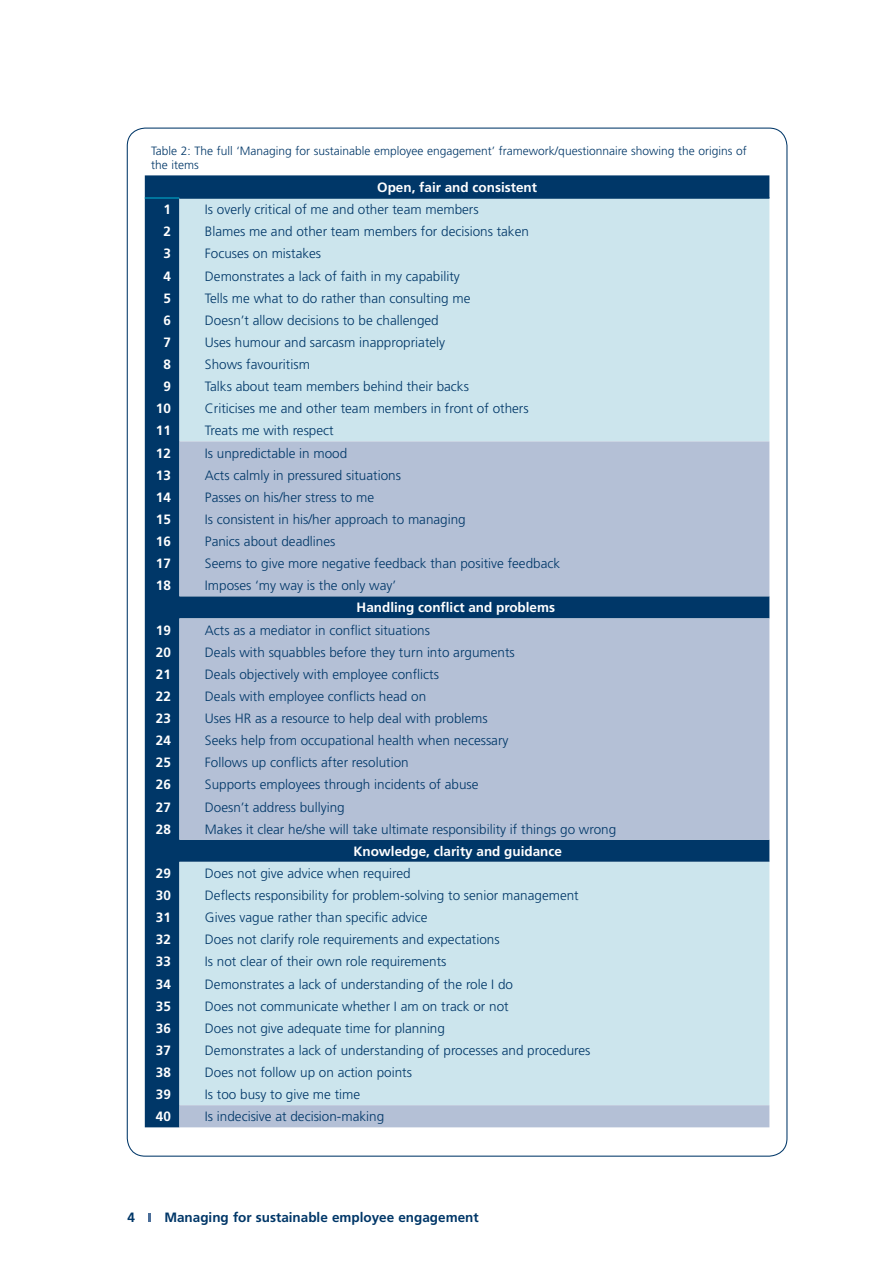
<style>
.page{position:relative;width:893px;height:1263px;background:#fff}
.page>*{position:absolute;margin:0;border:0;box-sizing:border-box;transform-origin:0 0}
.T_tabletext{font:300 13.5px "Frutiger";color:#003768}
.T_tabletext-2{font:700 13.5px "Frutiger";color:#fff}
.t1{font:700 13.5px "Frutiger";color:#003768}
.T_figure_titles{font:300 12px/14.4px "Frutiger";color:#003768}
</style>
<div class="page">
<svg style="left:149px;top:1213px;width:2px;height:9px"></svg>
<div style="left:145px;top:175px;width:624px;height:952px;background:#003768"></div>
<div style="left:179px;top:199px;width:590px;height:242px;background:#cce5ed"></div>
<svg style="left:179px;top:441px;width:590px;height:686px;background:#b1c4d7"></svg>
<hr style="left:145px;top:197px;width:34px;height:2px;background:#008ab0">
<hr style="left:179px;top:197px;width:590px;height:2px;background:#003768">
<p class="T_figure_titles" style="left:151px;top:143px;width:597px">Table 2: The full ‘Managing for sustainable employee engagement’ framework/questionnaire showing the origins of the items</p>
<p class="T_tabletext-2" style="left:377px;top:179px;width:161px">Open, fair and consistent</p>
<p class="T_tabletext-2" style="left:163px;top:201px;width:9px">1</p>
<p class="T_tabletext" style="left:205px;top:202px;width:275px">Is overly critical of me and other team members</p>
<p class="T_tabletext-2" style="left:163px;top:224px;width:9px">2</p>
<p class="T_tabletext" style="left:205px;top:224px;width:326px">Blames me and other team members for decisions taken</p>
<p class="T_tabletext-2" style="left:163px;top:246px;width:9px">3</p>
<p class="T_tabletext" style="left:205px;top:246px;width:118px">Focuses on mistakes</p>
<p class="T_tabletext-2" style="left:163px;top:268px;width:9px">4</p>
<p class="T_tabletext" style="left:205px;top:268px;width:256px">Demonstrates a lack of faith in my capability</p>
<p class="T_tabletext-2" style="left:163px;top:290px;width:9px">5</p>
<p class="T_tabletext" style="left:205px;top:290px;width:267px">Tells me what to do rather than consulting me</p>
<p class="T_tabletext-2" style="left:163px;top:312px;width:9px">6</p>
<p class="T_tabletext" style="left:205px;top:312px;width:235px">Doesn’t allow decisions to be challenged</p>
<p class="T_tabletext-2" style="left:163px;top:334px;width:9px">7</p>
<p class="T_tabletext" style="left:205px;top:335px;width:242px">Uses humour and sarcasm inappropriately</p>
<p class="T_tabletext-2" style="left:163px;top:356px;width:9px">8</p>
<p class="T_tabletext" style="left:205px;top:357px;width:107px">Shows favouritism</p>
<p class="T_tabletext-2" style="left:163px;top:378px;width:9px">9</p>
<p class="T_tabletext" style="left:205px;top:379px;width:266px">Talks about team members behind their backs</p>
<p class="T_tabletext-2" style="left:156px;top:401px;width:17px">10</p>
<p class="T_tabletext" style="left:205px;top:401px;width:325px">Criticises me and other team members in front of others</p>
<p class="T_tabletext-2" style="left:156px;top:423px;width:17px">11</p>
<p class="T_tabletext" style="left:205px;top:423px;width:130px">Treats me with respect</p>
<p class="T_tabletext-2" style="left:156px;top:445px;width:17px">12</p>
<p class="T_tabletext" style="left:205px;top:445px;width:144px">Is unpredictable in mood</p>
<p class="T_tabletext-2" style="left:156px;top:467px;width:17px">13</p>
<p class="T_tabletext" style="left:205px;top:467px;width:198px">Acts calmly in pressured situations</p>
<p class="T_tabletext-2" style="left:156px;top:489px;width:17px">14</p>
<p class="T_tabletext" style="left:205px;top:489px;width:171px">Passes on his/her stress to me</p>
<p class="T_tabletext-2" style="left:156px;top:511px;width:17px">15</p>
<p class="T_tabletext" style="left:205px;top:512px;width:262px">Is consistent in his/her approach to managing</p>
<p class="T_tabletext-2" style="left:156px;top:533px;width:17px">16</p>
<p class="T_tabletext" style="left:205px;top:534px;width:132px">Panics about deadlines</p>
<p class="T_tabletext-2" style="left:156px;top:555px;width:17px">17</p>
<p class="T_tabletext" style="left:205px;top:556px;width:357px">Seems to give more negative feedback than positive feedback</p>
<p class="T_tabletext-2" style="left:156px;top:578px;width:17px">18</p>
<p class="T_tabletext" style="left:205px;top:578px;width:193px">Imposes ‘my way is the only way’</p>
<p class="T_tabletext-2" style="left:357px;top:600px;width:200px">Handling conflict and problems</p>
<p class="T_tabletext-2" style="left:156px;top:622px;width:17px">19</p>
<p class="T_tabletext" style="left:205px;top:622px;width:227px">Acts as a mediator in conflict situations</p>
<p class="T_tabletext-2" style="left:156px;top:644px;width:17px">20</p>
<p class="T_tabletext" style="left:205px;top:644px;width:311px">Deals with squabbles before they turn into arguments</p>
<p class="T_tabletext-2" style="left:156px;top:666px;width:17px">21</p>
<p class="T_tabletext" style="left:205px;top:666px;width:235px">Deals objectively with employee conflicts</p>
<p class="T_tabletext-2" style="left:156px;top:688px;width:17px">22</p>
<p class="T_tabletext" style="left:205px;top:689px;width:223px">Deals with employee conflicts head on</p>
<p class="T_tabletext-2" style="left:156px;top:710px;width:17px">23</p>
<p class="T_tabletext" style="left:205px;top:711px;width:284px">Uses HR as a resource to help deal with problems</p>
<p class="T_tabletext-2" style="left:156px;top:732px;width:17px">24</p>
<p class="T_tabletext" style="left:205px;top:733px;width:305px">Seeks help from occupational health when necessary</p>
<p class="T_tabletext-2" style="left:156px;top:755px;width:17px">25</p>
<p class="T_tabletext" style="left:205px;top:755px;width:205px">Follows up conflicts after resolution</p>
<p class="T_tabletext-2" style="left:156px;top:777px;width:17px">26</p>
<p class="T_tabletext" style="left:205px;top:777px;width:275px">Supports employees through incidents of abuse</p>
<p class="T_tabletext-2" style="left:156px;top:799px;width:17px">27</p>
<p class="T_tabletext" style="left:205px;top:799px;width:141px">Doesn’t address bullying</p>
<p class="T_tabletext-2" style="left:156px;top:821px;width:17px">28</p>
<p class="T_tabletext" style="left:205px;top:821px;width:413px">Makes it clear he/she will take ultimate responsibility if things go wrong</p>
<p class="T_tabletext-2" style="left:353px;top:843px;width:210px">Knowledge, clarity and guidance</p>
<p class="T_tabletext-2" style="left:156px;top:865px;width:17px">29</p>
<p class="T_tabletext" style="left:205px;top:866px;width:207px">Does not give advice when required</p>
<p class="T_tabletext-2" style="left:156px;top:887px;width:17px">30</p>
<p class="T_tabletext" style="left:205px;top:888px;width:375px">Deflects responsibility for problem-solving to senior management</p>
<p class="T_tabletext-2" style="left:156px;top:909px;width:17px">31</p>
<p class="T_tabletext" style="left:205px;top:910px;width:224px">Gives vague rather than specific advice</p>
<p class="T_tabletext-2" style="left:156px;top:932px;width:17px">32</p>
<p class="T_tabletext" style="left:205px;top:932px;width:296px">Does not clarify role requirements and expectations</p>
<p class="T_tabletext-2" style="left:156px;top:954px;width:17px">33</p>
<p class="T_tabletext" style="left:205px;top:954px;width:243px">Is not clear of their own role requirements</p>
<p class="T_tabletext-2" style="left:156px;top:976px;width:17px">34</p>
<p class="T_tabletext" style="left:205px;top:976px;width:310px">Demonstrates a lack of understanding of the role I do</p>
<p class="T_tabletext-2" style="left:156px;top:998px;width:17px">35</p>
<p class="T_tabletext" style="left:205px;top:998px;width:305px">Does not communicate whether I am on track or not</p>
<p class="T_tabletext-2" style="left:156px;top:1020px;width:17px">36</p>
<p class="T_tabletext" style="left:205px;top:1020px;width:242px">Does not give adequate time for planning</p>
<p class="T_tabletext-2" style="left:156px;top:1042px;width:17px">37</p>
<p class="T_tabletext" style="left:205px;top:1043px;width:387px">Demonstrates a lack of understanding of processes and procedures</p>
<p class="T_tabletext-2" style="left:156px;top:1064px;width:17px">38</p>
<p class="T_tabletext" style="left:205px;top:1065px;width:209px">Does not follow up on action points</p>
<p class="T_tabletext-2" style="left:156px;top:1086px;width:17px">39</p>
<p class="T_tabletext" style="left:205px;top:1087px;width:157px">Is too busy to give me time</p>
<p class="T_tabletext-2" style="left:156px;top:1109px;width:17px">40</p>
<p class="T_tabletext" style="left:205px;top:1109px;width:181px">Is indecisive at decision-making</p>
<p class="t1" style="left:128px;top:1210px;width:9px">4</p>
<p class="t1" style="left:164px;top:1210px;width:316px">Managing for sustainable employee engagement</p>
</div>
